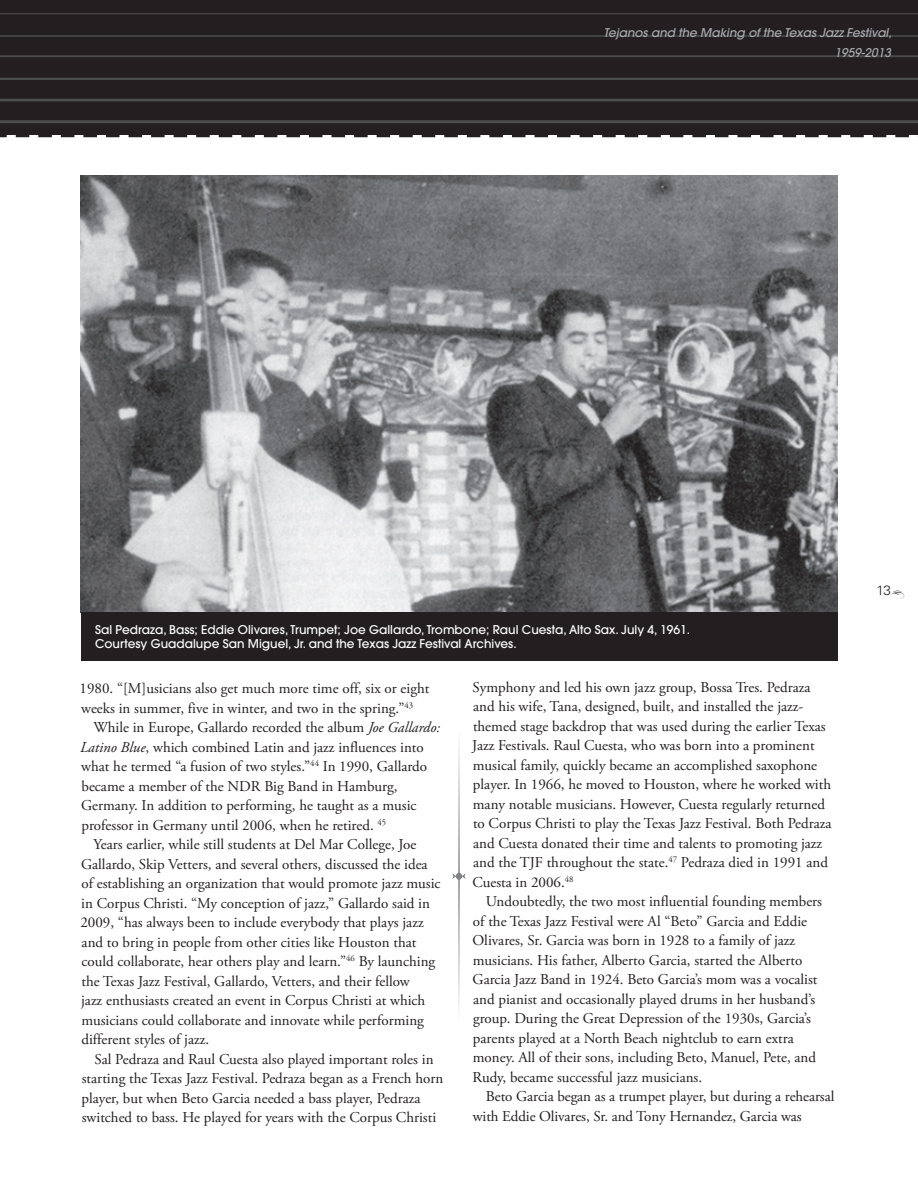
<style>
.page{position:relative;width:918px;height:1188px;background:#fff}
.page>*{position:absolute;margin:0;border:0;box-sizing:border-box;transform-origin:0 0}
.t1{font:15px/19.5px "Adobe Garamond Pro";color:#231f20}
.t2{font:300 13.5px "Univers LT Std";color:#231f20}
.t3{font:500 12px/13.5px "Avant Garde";color:#fff}
.t4{font:italic 500 12px/20.7px "Avant Garde";color:#a8a9ad;text-align:right}
.s1{font-style:italic}
</style>
<div class="page">
<div style="left:0;top:0;width:918px;height:135px;background:#231f20"></div>
<svg style="left:0;top:135px;width:918px;height:2px"></svg>
<hr style="left:0;top:13px;width:918px;height:1px;background:#4b4c4d">
<hr style="left:0;top:35px;width:918px;height:2px;background:#4b4c4d">
<hr style="left:0;top:55px;width:918px;height:2px;background:#4b4c4d">
<hr style="left:0;top:78px;width:918px;height:2px;background:#4b4c4d">
<hr style="left:0;top:99px;width:918px;height:2px;background:#4b4c4d">
<hr style="left:0;top:120px;width:918px;height:3px;background:#4b4c4d">
<svg style="left:892px;top:591px;width:12px;height:7px"></svg>
<img style="left:81px;top:176px;width:756px;height:436px">
<div style="left:81px;top:612px;width:756px;height:49px;background:#231f20"></div>
<svg style="left:453px;top:744px;width:12px;height:266px"></svg>
<p class="t4" style="left:604px;top:22px;width:290px">Tejanos and the Making of the Texas Jazz Festival,<br>1959-2013</p>
<p class="t3" style="left:95px;top:623px;width:596px">Sal Pedraza, Bass; Eddie Olivares, Trumpet; Joe Gallardo, Trombone; Raul Cuesta, Alto Sax. July 4, 1961.<br>Courtesy Guadalupe San Miguel, Jr. and the Texas Jazz Festival Archives.</p>
<p class="t1" style="left:80px;top:679px;width:351px">1980. “[M]usicians also get much more time off, six or eight weeks in summer, five in winter, and two in the spring.”<sup>43</sup></p>
<p class="t1" style="left:80px;top:718px;width:362px;text-indent:13px">While in Europe, Gallardo recorded the album <span class="s1">Joe Gallardo:<br>Latino Blue</span>, which combined Latin and jazz influences into what he termed “a fusion of two styles.”<sup>44</sup> In 1990, Gallardo became a member of the NDR Big Band in Hamburg, Germany. In addition to performing, he taught as a music professor in Germany until 2006, when he retired. <sup>45</sup></p>
<p class="t1" style="left:80px;top:835px;width:362px;text-indent:13px">Years earlier, while still students at Del Mar College, Joe Gallardo, Skip Vetters, and several others, discussed the idea of establishing an organization that would promote jazz music in Corpus Christi. “My conception of jazz,” Gallardo said in 2009, “has always been to include everybody that plays jazz and to bring in people from other cities like Houston that could collaborate, hear others play and learn.”<sup>46</sup> By launching the Texas Jazz Festival, Gallardo, Vetters, and their fellow<br>jazz enthusiasts created an event in Corpus Christi at which musicians could collaborate and innovate while performing different styles of jazz.</p>
<p class="t1" style="left:81px;top:1050px;width:363px;text-indent:13px">Sal Pedraza and Raul Cuesta also played important roles in starting the Texas Jazz Festival. Pedraza began as a French horn player, but when Beto Garcia needed a bass player, Pedraza switched to bass. He played for years with the Corpus Christi</p>
<p class="t1" style="left:472px;top:678px;width:361px">Symphony and led his own jazz group, Bossa Tres. Pedraza and his wife, Tana, designed, built, and installed the jazz&shy;themed stage backdrop that was used during the earlier Texas Jazz Festivals. Raul Cuesta, who was born into a prominent musical family, quickly became an accomplished saxophone player. In 1966, he moved to Houston, where he worked with many notable musicians. However, Cuesta regularly returned to Corpus Christi to play the Texas Jazz Festival. Both Pedraza and Cuesta donated their time and talents to promoting jazz and the TJF throughout the state.<sup>47</sup> Pedraza died in 1991 and Cuesta in 2006.<sup>48</sup></p>
<p class="t1" style="left:473px;top:892px;width:351px;text-indent:13px">Undoubtedly, the two most influential founding members of the Texas Jazz Festival were Al “Beto” Garcia and Eddie Olivares, Sr. Garcia was born in 1928 to a family of jazz musicians. His father, Alberto Garcia, started the Alberto Garcia Jazz Band in 1924. Beto Garcia’s mom was a vocalist and pianist and occasionally played drums in her husband’s group. During the Great Depression of the 1930s, Garcia’s parents played at a North Beach nightclub to earn extra money. All of their sons, including Beto, Manuel, Pete, and Rudy, became successful jazz musicians.</p>
<p class="t1" style="left:473px;top:1087px;width:363px;text-indent:13px">Beto Garcia began as a trumpet player, but during a rehearsal with Eddie Olivares, Sr. and Tony Hernandez, Garcia was</p>
<p class="t2" style="left:877px;top:582px;width:16px">13</p>
</div>
